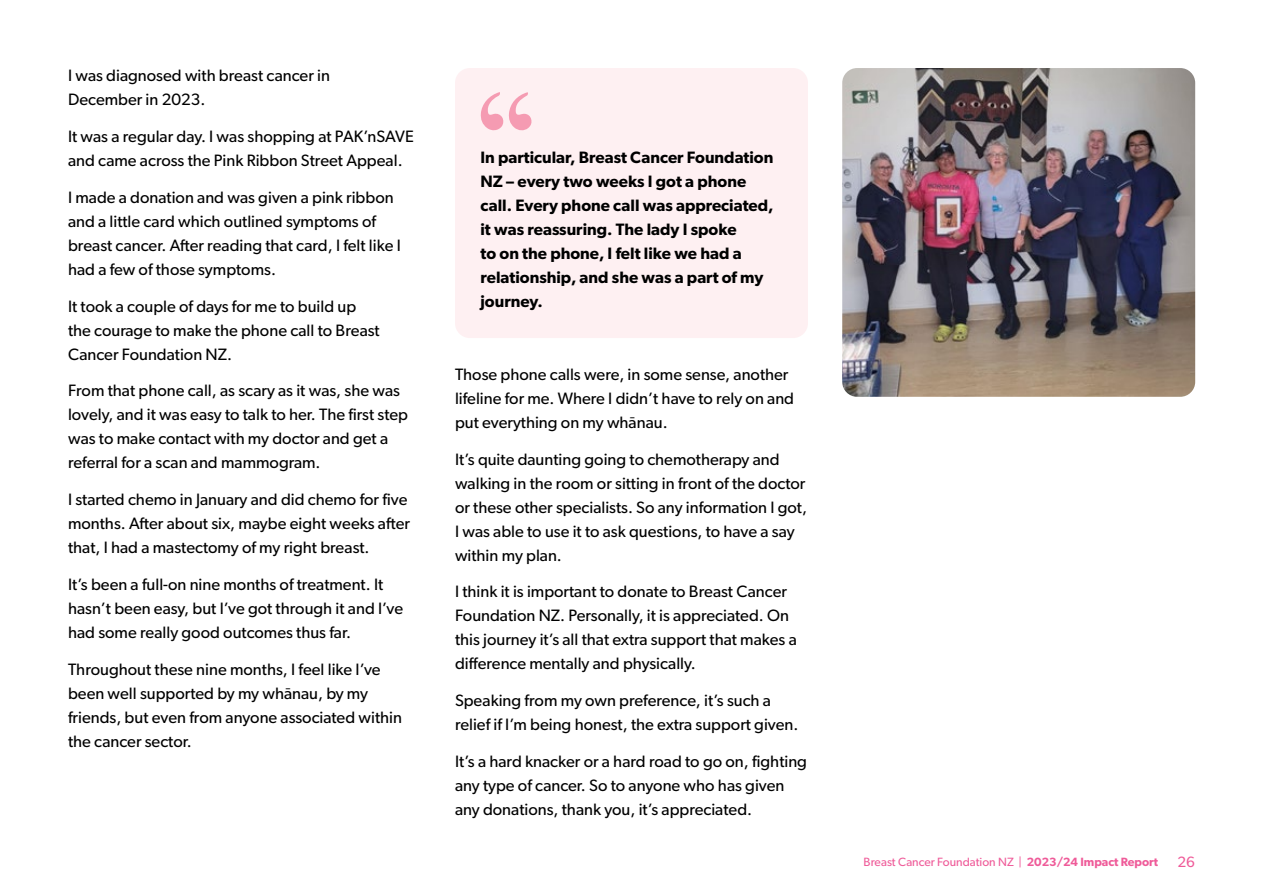
<style>
.page{position:relative;width:1263px;height:893px;background:#fff}
.page>*{position:absolute;margin:0;border:0;box-sizing:border-box;transform-origin:0 0}
.t1{font:16.5px/24px "Gibson";color:#000}
.t2{font:600 16.5px/24px "Gibson";color:#000}
.t3{font:15px "Gibson";color:#ef5b99}
.t4{font:12px "Gibson";color:#ef5b99}
.s1{font-weight:600}
</style>
<div class="page">
<div style="left:455px;top:68px;width:353px;height:270px;background:#fef0f2;border-radius:15px"></div>
<svg style="left:480px;top:92px;width:52px;height:39px"></svg>
<img style="left:842px;top:68px;width:353px;height:329px">
<p class="t1" style="left:68px;top:63px;width:263px">I was diagnosed with breast cancer in<br>December in 2023.</p>
<p class="t1" style="left:68px;top:124px;width:347px">It was a regular day. I was shopping at PAK’nSAVE and came across the Pink Ribbon Street Appeal.</p>
<p class="t1" style="left:68px;top:185px;width:334px">I made a donation and was given a pink ribbon and a little card which outlined symptoms of breast cancer. After reading that card, I felt like I had a few of those symptoms.</p>
<p class="t1" style="left:68px;top:294px;width:313px">It took a couple of days for me to build up the courage to make the phone call to Breast<br>Cancer Foundation NZ.</p>
<p class="t1" style="left:68px;top:378px;width:341px">From that phone call, as scary as it was, she was lovely, and it was easy to talk to her. The first step was to make contact with my doctor and get a referral for a scan and mammogram.</p>
<p class="t1" style="left:68px;top:487px;width:343px">I started chemo in January and did chemo for five months. After about six, maybe eight weeks after that, I had a mastectomy of my right breast.</p>
<p class="t1" style="left:68px;top:572px;width:337px">It’s been a full-on nine months of treatment. It hasn’t been easy, but I’ve got through it and I’ve had some really good outcomes thus far.</p>
<p class="t1" style="left:68px;top:657px;width:335px">Throughout these nine months, I feel like I’ve been well supported by my whānau, by my friends, but even from anyone associated within the cancer sector.</p>
<p class="t2" style="left:480px;top:145px;width:295px">In particular, Breast Cancer Foundation<br>NZ – every two weeks I got a phone call. Every phone call was appreciated, it was reassuring. The lady I spoke<br>to on the phone, I felt like we had a relationship, and she was a part of my journey.</p>
<p class="t1" style="left:455px;top:362px;width:341px">Those phone calls were, in some sense, another lifeline for me. Where I didn’t have to rely on and put everything on my whānau.</p>
<p class="t1" style="left:455px;top:447px;width:354px">It’s quite daunting going to chemotherapy and walking in the room or sitting in front of the doctor or these other specialists. So any information I got, I was able to use it to ask questions, to have a say within my plan.</p>
<p class="t1" style="left:455px;top:579px;width:343px">I think it is important to donate to Breast Cancer Foundation NZ. Personally, it is appreciated. On this journey it’s all that extra support that makes a difference mentally and physically.</p>
<p class="t1" style="left:455px;top:688px;width:345px">Speaking from my own preference, it’s such a relief if I’m being honest, the extra support given.</p>
<p class="t1" style="left:455px;top:749px;width:354px">It’s a hard knacker or a hard road to go on, fighting any type of cancer. So to anyone who has given any donations, thank you, it’s appreciated.</p>
<p class="t4" style="left:863px;top:855px;width:296px">Breast Cancer Foundation NZ | <span class="s1">2023/24 Impact Report</span></p>
<p class="t3" style="left:1177px;top:853px;width:19px">26</p>
</div>
